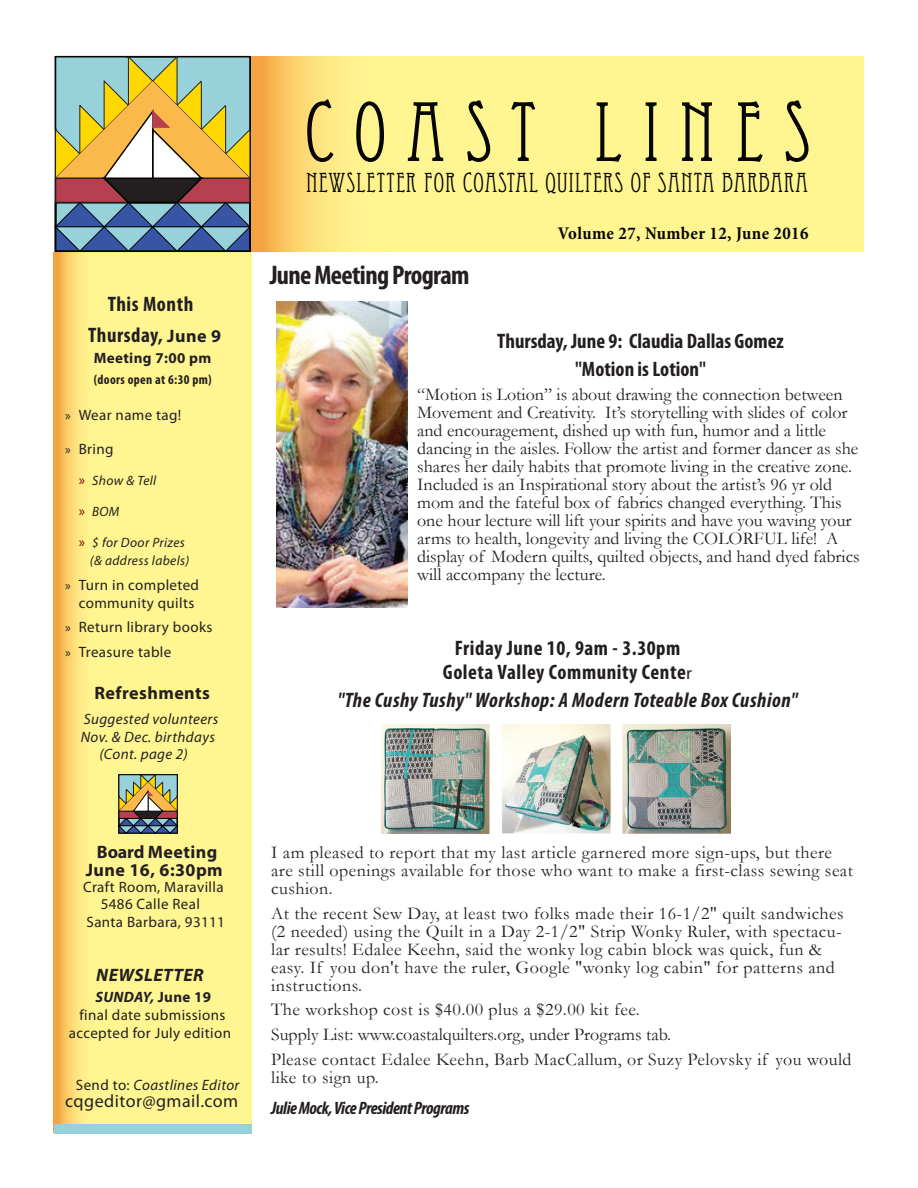
<style>
.page{position:relative;width:918px;height:1188px;background:#fff}
.page>*{position:absolute;margin:0;border:0;box-sizing:border-box;transform-origin:0 0}
.t1{font:82.8px "Eccentric Std";letter-spacing:.24em;color:#060604}
.t2{font:27px "Eccentric Std";letter-spacing:.025em;color:#060604}
.t3{font:700 condensed 27px "Myriad Pro";letter-spacing:-.025em;color:#231f20}
.t4{font:700 condensed 21px/31.5px "Myriad Pro";letter-spacing:.02em;color:#231f20;text-align:center}
.t5{font:italic 700 condensed 21px "Myriad Pro";letter-spacing:.025em;color:#231f20}
.t6{font:700 condensed 21px/27.8px "Myriad Pro";color:#231f20;text-align:center}
.t7{font:18px/18px "Garamond";letter-spacing:.025em;color:#231f20}
.t8{font:18px/18px "Garamond";color:#231f20}
.t9{font:700 18px/18px "Myriad Pro";letter-spacing:.025em;color:#231f20;text-align:center}
.t10{font:italic 700 condensed 18px "Myriad Pro";letter-spacing:-.025em;color:#231f20}
.t11{font:700 condensed 18px "Minion Pro";letter-spacing:.025em;color:#060604}
.t12{font:18px "Myriad Pro";letter-spacing:.025em;color:#231f20}
.t13{font:italic 700 18px "Myriad Pro";letter-spacing:.025em;color:#231f20}
.t14{font:15px/18px "Myriad Pro";letter-spacing:.025em;color:#231f20;text-align:center}
.t15{font:italic 15px/18px "Myriad Pro";letter-spacing:.025em;color:#231f20}
.t16{font:700 15px "Myriad Pro";letter-spacing:.025em;color:#231f20}
.t17{font:italic 13.5px/18px "Myriad Pro";letter-spacing:.025em;color:#231f20}
.t18{font:700 condensed 13.5px "Myriad Pro";letter-spacing:.025em;color:#231f20}
.s1{font-stretch:normal;font-size:18px}
.s2{font-size:13.5px}
.s3{font-style:normal;font-size:15px;color:#75000b}
.s4{font-weight:400;font-stretch:normal;font-size:18px}
.s5{font-weight:700;font-style:italic}
.s6{font-weight:700}
.s7{font-style:normal}
</style>
<div class="page">
<svg style="left:54px;top:252px;width:198px;height:873px;background:#fdee89"></svg>
<svg style="left:252px;top:56px;width:612px;height:196px;background:#feef8a"></svg>
<div style="left:54px;top:1125px;width:198px;height:9px;background:#97d1da"></div>
<svg style="left:54px;top:55px;width:198px;height:197px;background:#9f9d81"></svg>
<img style="left:277px;top:302px;width:130px;height:306px">
<svg style="left:118px;top:774px;width:60px;height:59px;background:#89876e"></svg>
<img style="left:382px;top:725px;width:348px;height:108px">
<p class="t4" style="left:88px;top:288px;width:134px">This Month<br>Thursday, <span class="s1">June 9</span></p>
<p class="t16" style="left:94px;top:348px;width:119px">Meeting 7:00 pm</p>
<p class="t18" style="left:94px;top:371px;width:120px">(doors open at 6:30 pm)</p>
<p class="t14" style="left:65px;top:406px;width:118px"><span class="s2">x</span> Wear name tag!</p>
<p class="t14" style="left:65px;top:440px;width:50px"><span class="s2">x</span> Bring</p>
<p class="t17" style="left:79px;top:471px;width:79px"><span class="s3">x</span> Show &amp; Tell</p>
<p class="t17" style="left:79px;top:502px;width:42px"><span class="s3">x</span> BOM</p>
<p class="t17" style="left:90px;top:534px;width:101px;text-indent:-11px"><span class="s3">x</span> $ for Door Prizes (&amp; address labels)</p>
<p class="t14" style="left:65px;top:576px;width:135px"><span class="s2">x</span> Turn in completed community quilts</p>
<p class="t14" style="left:65px;top:615px;width:149px;line-height:24.5px;text-align:left"><span class="s2">x</span> Return library books <span class="s2">x</span> Treasure table</p>
<p class="t9" style="left:94px;top:684px;width:117px">Refreshments</p>
<p class="t15" style="left:81px;top:710px;width:139px">Suggested volunteers<br>Nov. &amp; Dec. birthdays</p>
<p class="t15" style="left:99px;top:744px;width:90px">(Cont. page 2)</p>
<h1 class="t1" style="left:304px;top:84px;width:508px">COAST LINES</h1>
<h2 class="t2" style="left:306px;top:167px;width:504px">NEWSLETTER FOR COASTAL QUILTERS OF SANTA BARBARA</h2>
<h2 class="t3" style="left:270px;top:258px;width:201px">June Meeting Program</h2>
<p class="t11" style="left:558px;top:221px;width:252px">Volume 27, Number 12, June 2016</p>
<p class="t6" style="left:497px;top:327px;width:288px">Thursday, June 9: Claudia Dallas Gomez "Motion is Lotion"</p>
<p class="t8" style="left:417px;top:385px;width:444px">“Motion is Lotion” is about drawing the connection between Movement and Creativity. It’s storytelling with slides of color and encouragement, dished up with fun, humor and a little dancing in the aisles. Follow the artist and former dancer as she shares her daily habits that promote living in the creative zone.<br>Included is an Inspirational story about the artist’s 96 yr old mom and the fateful box of fabrics changed everything. This one hour lecture will lift your spirits and have you waving your arms to health, longevity and living the COLORFUL life! A display of Modern quilts, quilted objects, and hand dyed fabrics will accompany the lecture.</p>
<p class="t4" style="left:443px;top:635px;width:251px;line-height:24.8px">Friday June 10, 9am - 3.30pm<br>Goleta Valley Community Cente<span class="s4">r</span></p>
<p class="t5" style="left:338px;top:687px;width:462px">"The Cushy Tushy" Workshop: A Modern Toteable Box Cushion"</p>
<p class="t9" style="left:86px;top:842px;width:139px">Board Meeting<br>June 16, 6:30pm</p>
<p class="t14" style="left:83px;top:879px;width:142px;line-height:16.5px">Craft Room, Maravilla<br>5486 Calle Real</p>
<p class="t14" style="left:87px;top:912px;width:140px">Santa Barbara, 93111</p>
<p class="t13" style="left:96px;top:964px;width:109px">NEWSLETTER</p>
<p class="t14" style="left:69px;top:988px;width:164px"><span class="s5">SUNDAY,</span> <span class="s6">June 19<br></span>final date submissions accepted for July edition</p>
<p class="t15" style="left:76px;top:1076px;width:165px"><span class="s7">Send to:</span> Coastlines Editor</p>
<p class="t12" style="left:65px;top:1090px;width:175px">cqgeditor@gmail.com</p>
<p class="t7" style="left:271px;top:843px;width:583px">I am pleased to report that my last article garnered more sign-ups, but there are still openings available for those who want to make a first-class sewing seat cushion.</p>
<p class="t7" style="left:271px;top:904px;width:574px">At the recent Sew Day, at least two folks made their 16-1/2" quilt sandwiches (2 needed) using the Quilt in a Day 2-1/2" Strip Wonky Ruler, with spectacu&shy;lar results! Edalee Keehn, said the wonky log cabin block was quick, fun &amp; easy. If you don't have the ruler, Google "wonky log cabin" for patterns and instructions.</p>
<p class="t7" style="left:271px;top:997px;width:582px;line-height:24.8px">The workshop cost is $40.00 plus a $29.00 kit fee.<br>Supply List: www.coastalquilters.org, under Programs tab.<br>Please contact Edalee Keehn, Barb MacCallum, or Suzy Pelovsky if you would</p>
<p class="t7" style="left:271px;top:1068px;width:109px">like to sign up.</p>
<p class="t10" style="left:271px;top:1097px;width:200px">Julie Mock, Vice President Programs</p>
</div>
